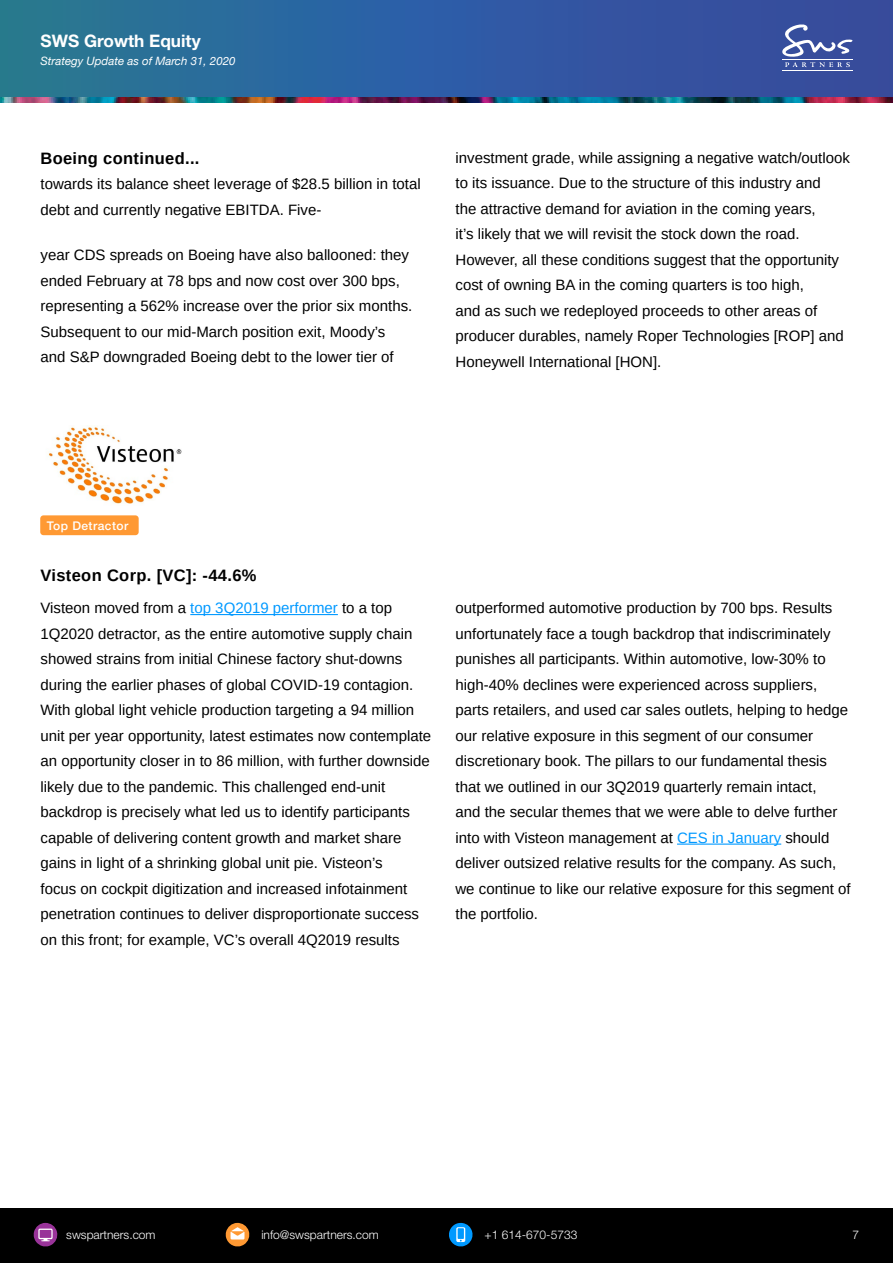
<style>
.page{position:relative;width:893px;height:1263px;background:#fff}
.page>*{position:absolute;margin:0;border:0;box-sizing:border-box;transform-origin:0 0}
.t1{font:700 17.25px "Helvetica Neue LT Std";color:#fff}
.t2{font:700 16.5px "Arimo";letter-spacing:.02em;color:#000}
.t3{font:15px/25.5px "Arimo";color:#000}
.t4{font:300 12px "Helvetica Neue LT Std";color:#fff}
.t5{font:500 12px "Helvetica Neue LT Std";letter-spacing:.04em;color:#fff}
.t6{font:italic 11.55px "Helvetica Neue";color:#fff}
.s1{color:#09f}
</style>
<div class="page">
<hr style="left:190px;top:614px;width:148px;height:1px;background:#09f">
<hr style="left:677px;top:843px;width:104px;height:2px;background:#09f">
<div style="left:40px;top:515px;width:99px;height:20px;background:#f93;border-radius:3px"></div>
<img style="left:48px;top:426px;width:134px;height:78px">
<div style="left:0;top:0;width:893px;height:97px;background:linear-gradient(to right,#267899,#3846a3)"></div>
<hr style="left:782px;top:70px;width:70px;height:1px;background:#fff">
<svg style="left:782px;top:25px;width:70px;height:42px;background:#6172b1"></svg>
<img style="left:0;top:97px;width:893px;height:5px">
<div style="left:0;top:1208px;width:893px;height:55px;background:#000"></div>
<svg style="left:34px;top:1223px;width:24px;height:23px"></svg>
<svg style="left:449px;top:1222px;width:24px;height:24px"></svg>
<svg style="left:226px;top:1223px;width:24px;height:23px"></svg>
<p class="t1" style="left:40px;top:30px;width:162px">SWS Growth Equity</p>
<p class="t6" style="left:40px;top:53px;width:197px">Strategy Update as of March 31, 2020</p>
<p class="t2" style="left:40px;top:147px;width:161px">Boeing continued...</p>
<p class="t3" style="left:40px;top:172px;width:382px">towards its balance sheet leverage of $28.5 billion in total debt and currently negative EBITDA. Five-</p>
<p class="t3" style="left:40px;top:242px;width:373px">year CDS spreads on Boeing have also ballooned: they ended February at 78 bps and now cost over 300 bps, representing a 562% increase over the prior six months.<br>Subsequent to our mid-March position exit, Moody’s and S&amp;P downgraded Boeing debt to the lower tier of</p>
<p class="t3" style="left:455px;top:145px;width:396px">investment grade, while assigning a negative watch/outlook to its issuance. Due to the structure of this industry and<br>the attractive demand for aviation in the coming years,<br>it’s likely that we will revisit the stock down the road.<br>However, all these conditions suggest that the opportunity cost of owning BA in the coming quarters is too high,<br>and as such we redeployed proceeds to other areas of producer durables, namely Roper Technologies [ROP] and Honeywell International [HON].</p>
<p class="t5" style="left:47px;top:518px;width:83px">Top Detractor</p>
<p class="t2" style="left:40px;top:564px;width:218px">Visteon Corp. [VC]: -44.6%</p>
<p class="t3" style="left:40px;top:595px;width:392px">Visteon moved from a <span class="s1">top 3Q2019 performer</span> to a top 1Q2020 detractor, as the entire automotive supply chain showed strains from initial Chinese factory shut-downs during the earlier phases of global COVID-19 contagion.<br>With global light vehicle production targeting a 94 million unit per year opportunity, latest estimates now contemplate an opportunity closer in to 86 million, with further downside likely due to the pandemic. This challenged end-unit backdrop is precisely what led us to identify participants capable of delivering content growth and market share gains in light of a shrinking global unit pie. Visteon’s<br>focus on cockpit digitization and increased infotainment penetration continues to deliver disproportionate success on this front; for example, VC’s overall 4Q2019 results</p>
<p class="t3" style="left:455px;top:595px;width:397px">outperformed automotive production by 700 bps. Results unfortunately face a tough backdrop that indiscriminately punishes all participants. Within automotive, low-30% to high-40% declines were experienced across suppliers, parts retailers, and used car sales outlets, helping to hedge our relative exposure in this segment of our consumer discretionary book. The pillars to our fundamental thesis that we outlined in our 3Q2019 quarterly remain intact,<br>and the secular themes that we were able to delve further into with Visteon management at <span class="s1">CES in January</span> should deliver outsized relative results for the company. As such, we continue to like our relative exposure for this segment of the portfolio.</p>
<p class="t4" style="left:66px;top:1227px;width:91px">swspartners.com</p>
<p class="t4" style="left:261px;top:1227px;width:119px">info@swspartners.com</p>
<p class="t4" style="left:485px;top:1227px;width:94px">+1 614-670-5733</p>
<p class="t4" style="left:852px;top:1227px;width:8px">7</p>
</div>
